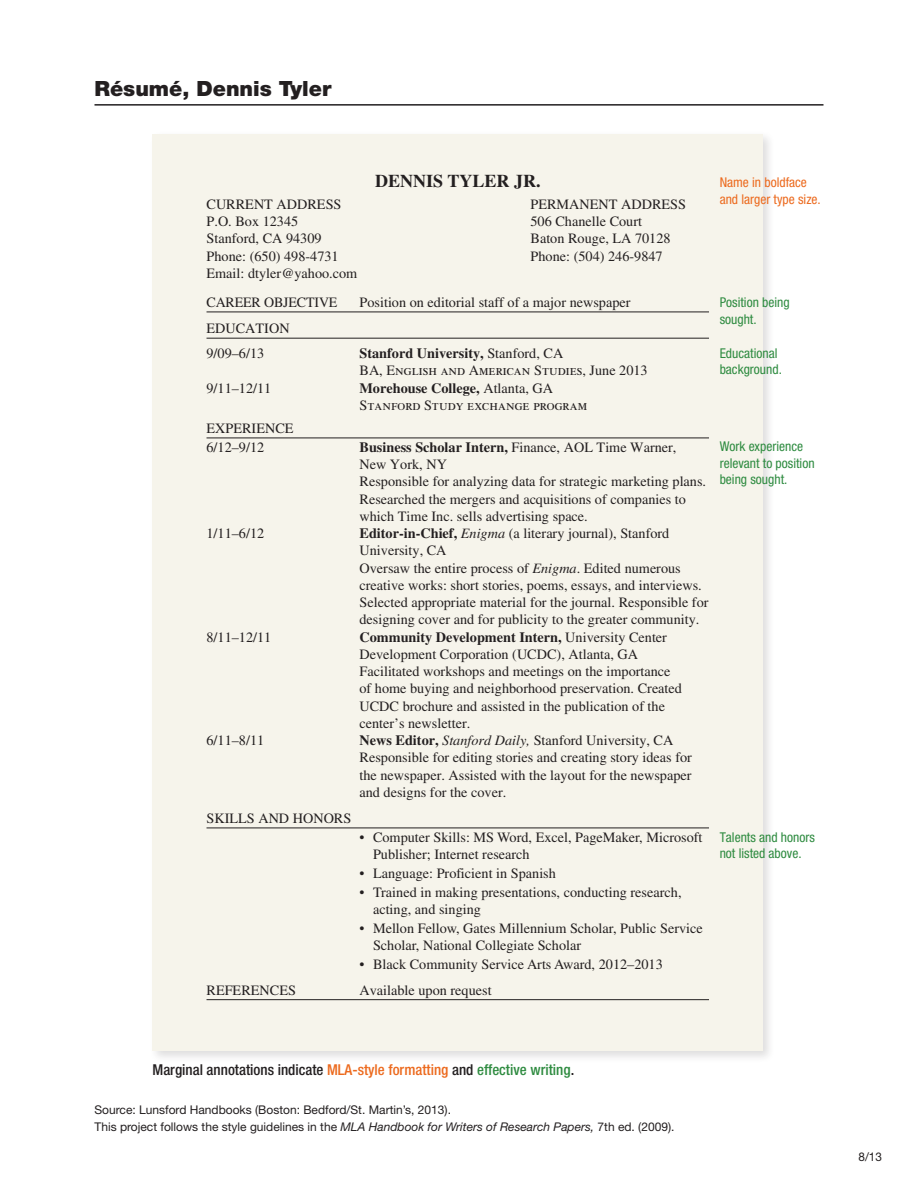
<style>
.page{position:relative;width:918px;height:1188px;background:#fff}
.page>*{position:absolute;margin:0;border:0;box-sizing:border-box;transform-origin:0 0}
.t1{font:900 21px "Helvetica Neue LT Std";color:#231f20}
.STT-vM___TXT-ni{font:700 18px "Times LT Std";color:#231f20}
.STT___ANN___FN{font:500 condensed 15px "Helvetica Neue LT Std";color:#231f20}
.STT-vM___TXT-ni-2{font:14.25px/17.2px "Times LT Std";color:#231f20}
.STT-vM___BL{font:14.25px/17.2px "Times LT Std";color:#231f20}
.STT-vM___TXT-ni-3{font:700 14.25px "Times LT Std";color:#231f20}
.STT___ANN{font:condensed 13.5px/16.5px "Helvetica Neue LT Std";color:#2e8b40}
.STT-ANN-1{font:condensed 13.5px/16.5px "Helvetica Neue LT Std";color:#ec6a1e}
.t2{font:12px "Helvetica Neue LT Std";color:#231f20}
.s1{font-weight:400}
.s2{font-weight:700}
.s3{font-style:italic}
.s4{color:#ec6a1e}
.s5{color:#2e8b40}
</style>
<div class="page">
<div style="left:149px;top:130px;width:627px;height:934px;background:#231f20;opacity:.15"></div>
<div style="left:153px;top:134px;width:610px;height:917px;background:#f6f4eb"></div>
<hr style="left:207px;top:312px;width:502px;height:1px;background:#231f20">
<hr style="left:207px;top:338px;width:502px;height:1px;background:#231f20">
<hr style="left:207px;top:438px;width:502px;height:1px;background:#231f20">
<hr style="left:207px;top:828px;width:502px;height:1px;background:#231f20">
<hr style="left:207px;top:999px;width:502px;height:1px;background:#231f20">
<hr style="left:94px;top:104px;width:730px;height:2px;background:#231f20">
<p class="t1" style="left:94px;top:76px;width:238px">Résumé, Dennis Tyler</p>
<p class="STT-vM___TXT-ni" style="left:375px;top:170px;width:167px">DENNIS TYLER JR.</p>
<p class="STT-vM___TXT-ni-2" style="left:207px;top:195px;width:136px">CURRENT ADDRESS</p>
<p class="STT-vM___TXT-ni-2" style="left:531px;top:195px;width:157px">PERMANENT ADDRESS</p>
<p class="STT-vM___TXT-ni-2" style="left:207px;top:213px;width:93px">P.O. Box 12345</p>
<p class="STT-vM___TXT-ni-2" style="left:531px;top:213px;width:113px">506 Chanelle Court</p>
<p class="STT-vM___TXT-ni-2" style="left:207px;top:230px;width:117px">Stanford, CA 94309</p>
<p class="STT-vM___TXT-ni-2" style="left:531px;top:230px;width:142px">Baton Rouge, LA 70128</p>
<p class="STT-vM___TXT-ni-2" style="left:207px;top:247px;width:134px">Phone: (650) 498-4731</p>
<p class="STT-vM___TXT-ni-2" style="left:531px;top:247px;width:134px">Phone: (504) 246-9847</p>
<p class="STT-vM___TXT-ni-2" style="left:207px;top:264px;width:151px">Email: dtyler@yahoo.com</p>
<p class="STT-vM___TXT-ni-2" style="left:207px;top:294px;width:132px">CAREER OBJECTIVE</p>
<p class="STT-vM___TXT-ni-2" style="left:360px;top:294px;width:273px">Position on editorial staff of a major newspaper</p>
<p class="STT-vM___TXT-ni-2" style="left:207px;top:320px;width:85px">EDUCATION</p>
<p class="STT-vM___TXT-ni-2" style="left:207px;top:345px;width:59px">9/09–6/13</p>
<p class="STT-vM___TXT-ni-3" style="left:360px;top:345px;width:205px">Stanford University, <span class="s1">Stanford, CA</span></p>
<p class="STT-vM___TXT-ni-2" style="left:360px;top:362px;width:290px">BA, English and American Studies, June 2013</p>
<p class="STT-vM___TXT-ni-2" style="left:207px;top:379px;width:66px">9/11–12/11</p>
<p class="STT-vM___TXT-ni-3" style="left:360px;top:379px;width:195px">Morehouse College, <span class="s1">Atlanta, GA</span></p>
<p class="STT-vM___TXT-ni-2" style="left:360px;top:396px;width:229px">Stanford Study exchange program</p>
<p class="STT-vM___TXT-ni-2" style="left:207px;top:420px;width:89px">EXPERIENCE</p>
<p class="STT-vM___TXT-ni-2" style="left:207px;top:438px;width:59px">6/12–9/12</p>
<p class="STT-vM___TXT-ni-2" style="left:360px;top:438px;width:319px"><span class="s2">Business Scholar Intern,</span> Finance, AOL Time Warner,<br>New York, NY</p>
<p class="STT-vM___TXT-ni-2" style="left:360px;top:473px;width:348px">Responsible for analyzing data for strategic marketing plans.<br>Researched the mergers and acquisitions of companies to which Time Inc. sells advertising space.</p>
<p class="STT-vM___TXT-ni-2" style="left:207px;top:525px;width:59px">1/11–6/12</p>
<p class="STT-vM___TXT-ni-2" style="left:360px;top:525px;width:311px"><span class="s2">Editor-in-Chief,</span> <span class="s3">Enigma</span> (a literary journal), Stanford<br>University, CA</p>
<p class="STT-vM___TXT-ni-2" style="left:360px;top:559px;width:351px">Oversaw the entire process of <span class="s3">Enigma</span>. Edited numerous creative works: short stories, poems, essays, and interviews.<br>Selected appropriate material for the journal. Responsible for designing cover and for publicity to the greater community.</p>
<p class="STT-vM___TXT-ni-2" style="left:207px;top:628px;width:66px">8/11–12/11</p>
<p class="STT-vM___TXT-ni-2" style="left:360px;top:628px;width:309px"><span class="s2">Community Development Intern,</span> University Center<br>Development Corporation (UCDC), Atlanta, GA</p>
<p class="STT-vM___TXT-ni-2" style="left:360px;top:663px;width:324px">Facilitated workshops and meetings on the importance of home buying and neighborhood preservation. Created UCDC brochure and assisted in the publication of the center’s newsletter.</p>
<p class="STT-vM___TXT-ni-2" style="left:207px;top:732px;width:59px">6/11–8/11</p>
<p class="STT-vM___TXT-ni-2" style="left:360px;top:732px;width:315px"><span class="s2">News Editor,</span> <span class="s3">Stanford Daily,</span> Stanford University, CA</p>
<p class="STT-vM___TXT-ni-2" style="left:360px;top:749px;width:334px;text-align:justify">Responsible for editing stories and creating story ideas for the newspaper. Assisted with the layout for the newspaper and designs for the cover.</p>
<p class="STT-vM___TXT-ni-2" style="left:207px;top:810px;width:146px">SKILLS AND HONORS</p>
<p class="STT-vM___BL" style="left:373px;top:828px;width:331px;text-indent:-14px">• Computer Skills: MS Word, Excel, PageMaker, Microsoft<br>Publisher; Internet research</p>
<p class="STT-vM___BL" style="left:360px;top:864px;width:198px">• Language: Proficient in Spanish</p>
<p class="STT-vM___BL" style="left:373px;top:883px;width:310px;text-indent:-14px">• Trained in making presentations, conducting research, acting, and singing</p>
<p class="STT-vM___BL" style="left:373px;top:919px;width:331px;text-indent:-14px">• Mellon Fellow, Gates Millennium Scholar, Public Service<br>Scholar, National Collegiate Scholar</p>
<p class="STT-vM___BL" style="left:360px;top:955px;width:305px">• Black Community Service Arts Award, 2012–2013</p>
<p class="STT-vM___TXT-ni-2" style="left:207px;top:981px;width:91px">REFERENCES</p>
<p class="STT-vM___TXT-ni-2" style="left:360px;top:981px;width:134px">Available upon request</p>
<p class="STT-ANN-1" style="left:720px;top:174px;width:103px">Name in boldface and larger type size.</p>
<p class="STT___ANN" style="left:720px;top:294px;width:71px">Position being sought.</p>
<p class="STT___ANN" style="left:720px;top:345px;width:64px">Educational background.</p>
<p class="STT___ANN" style="left:720px;top:438px;width:96px">Work experience relevant to position being sought.</p>
<p class="STT___ANN" style="left:720px;top:829px;width:97px">Talents and honors not listed above.</p>
<p class="STT___ANN___FN" style="left:153px;top:1060px;width:423px">Marginal annotations indicate <span class="s4">MLA-style formatting</span> and <span class="s5">effective writing</span>.</p>
<p class="t2" style="left:94px;top:1103px;width:358px">Source: Lunsford Handbooks (Boston: Bedford/St. Martin’s, 2013).</p>
<p class="t2" style="left:94px;top:1119px;width:582px">This project follows the style guidelines in the <span class="s3">MLA Handbook for Writers of Research Papers,</span> 7th ed. (2009).</p>
<p class="t2" style="left:858px;top:1149px;width:25px">8/13</p>
</div>
